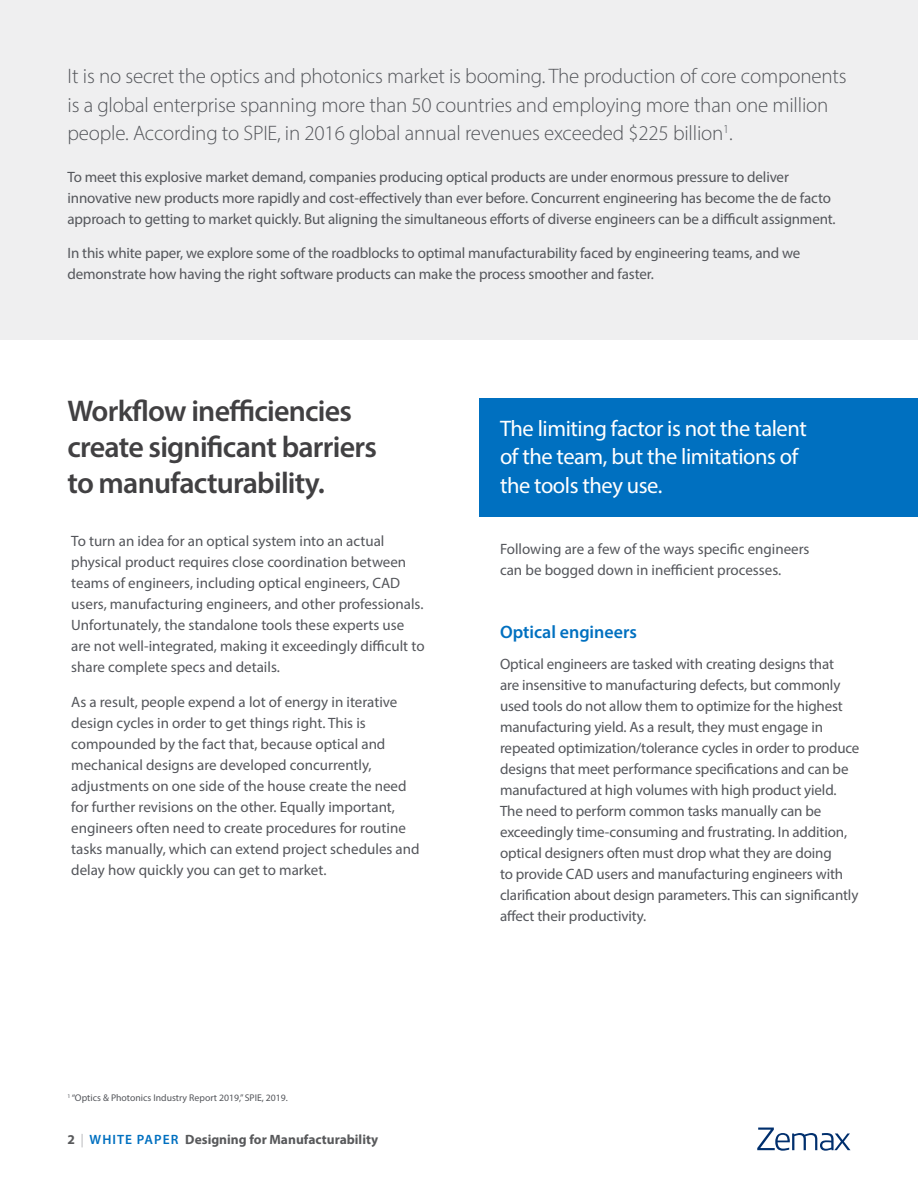
<style>
.page{position:relative;width:918px;height:1188px;background:#fff}
.page>*{position:absolute;margin:0;border:0;box-sizing:border-box;transform-origin:0 0}
.t1{font:600 30px/36px "Myriad Pro";letter-spacing:-.025em;color:#414042}
.t2{font:22.5px/28.5px "Myriad Pro";letter-spacing:-.02em;color:#fff}
.t3{font:300 21px/28.5px "Myriad Pro";letter-spacing:-.01em;color:#54565b}
.t4{font:600 18px "Myriad Pro";color:#0070c0}
.t5{font:15px/21px "Myriad Pro";letter-spacing:-.01em;color:#54565b}
.t6{font:700 13.5px "Myriad Pro";color:#58595b}
.t7{font:9.75px "Myriad Pro";color:#54565b}
.s1{font-weight:300;color:#939598}
.s2{font-weight:600;color:#0070c0}
</style>
<div class="page">
<svg style="left:757px;top:1128px;width:94px;height:23px"></svg>
<div style="left:480px;top:398px;width:438px;height:118px;background:#0070c0"></div>
<div style="left:0;top:0;width:918px;height:339px;background:#efeff0"></div>
<p class="t3" style="left:68px;top:62px;width:781px">It is no secret the optics and photonics market is booming. The production of core components is a global enterprise spanning more than 50 countries and employing more than one million people. According to SPIE, in 2016 global annual revenues exceeded $225 billion<sup>1</sup>.</p>
<p class="t5" style="left:68px;top:166px;width:770px">To meet this explosive market demand, companies producing optical products are under enormous pressure to deliver innovative new products more rapidly and cost-effectively than ever before. Concurrent engineering has become the de facto approach to getting to market quickly. But aligning the simultaneous efforts of diverse engineers can be a difficult assignment.</p>
<p class="t5" style="left:68px;top:242px;width:734px">In this white paper, we explore some of the roadblocks to optimal manufacturability faced by engineering teams, and we demonstrate how having the right software products can make the process smoother and faster.</p>
<h1 class="t1" style="left:67px;top:392px;width:311px">Workflow inefficiencies create significant barriers to manufacturability.</h1>
<p class="t5" style="left:71px;top:531px;width:355px">To turn an idea for an optical system into an actual physical product requires close coordination between teams of engineers, including optical engineers, CAD users, manufacturing engineers, and other professionals.<br>Unfortunately, the standalone tools these experts use are not well-integrated, making it exceedingly difficult to share complete specs and details.</p>
<p class="t5" style="left:71px;top:691px;width:350px">As a result, people expend a lot of energy in iterative design cycles in order to get things right. This is compounded by the fact that, because optical and mechanical designs are developed concurrently, adjustments on one side of the house create the need for further revisions on the other. Equally important, engineers often need to create procedures for routine tasks manually, which can extend project schedules and delay how quickly you can get to market.</p>
<p class="t7" style="left:68px;top:1092px;width:222px"><sup>1</sup> “Optics &amp; Photonics Industry Report 2019,” SPIE, 2019.</p>
<p class="t6" style="left:68px;top:1131px;width:312px">2 <span class="s1">|</span> <span class="s2">WHITE PAPER</span> Designing for Manufacturability</p>
<h2 class="t2" style="left:500px;top:414px;width:308px">The limiting factor is not the talent of the team, but the limitations of the tools they use.</h2>
<p class="t5" style="left:500px;top:539px;width:311px">Following are a few of the ways specific engineers can be bogged down in inefficient processes.</p>
<p class="t4" style="left:500px;top:620px;width:138px">Optical engineers</p>
<p class="t5" style="left:500px;top:654px;width:361px">Optical engineers are tasked with creating designs that<br>are insensitive to manufacturing defects, but commonly used tools do not allow them to optimize for the highest manufacturing yield. As a result, they must engage in repeated optimization/tolerance cycles in order to produce designs that meet performance specifications and can be manufactured at high volumes with high product yield.<br>The need to perform common tasks manually can be exceedingly time-consuming and frustrating. In addition, optical designers often must drop what they are doing<br>to provide CAD users and manufacturing engineers with clarification about design parameters. This can significantly affect their productivity.</p>
</div>
